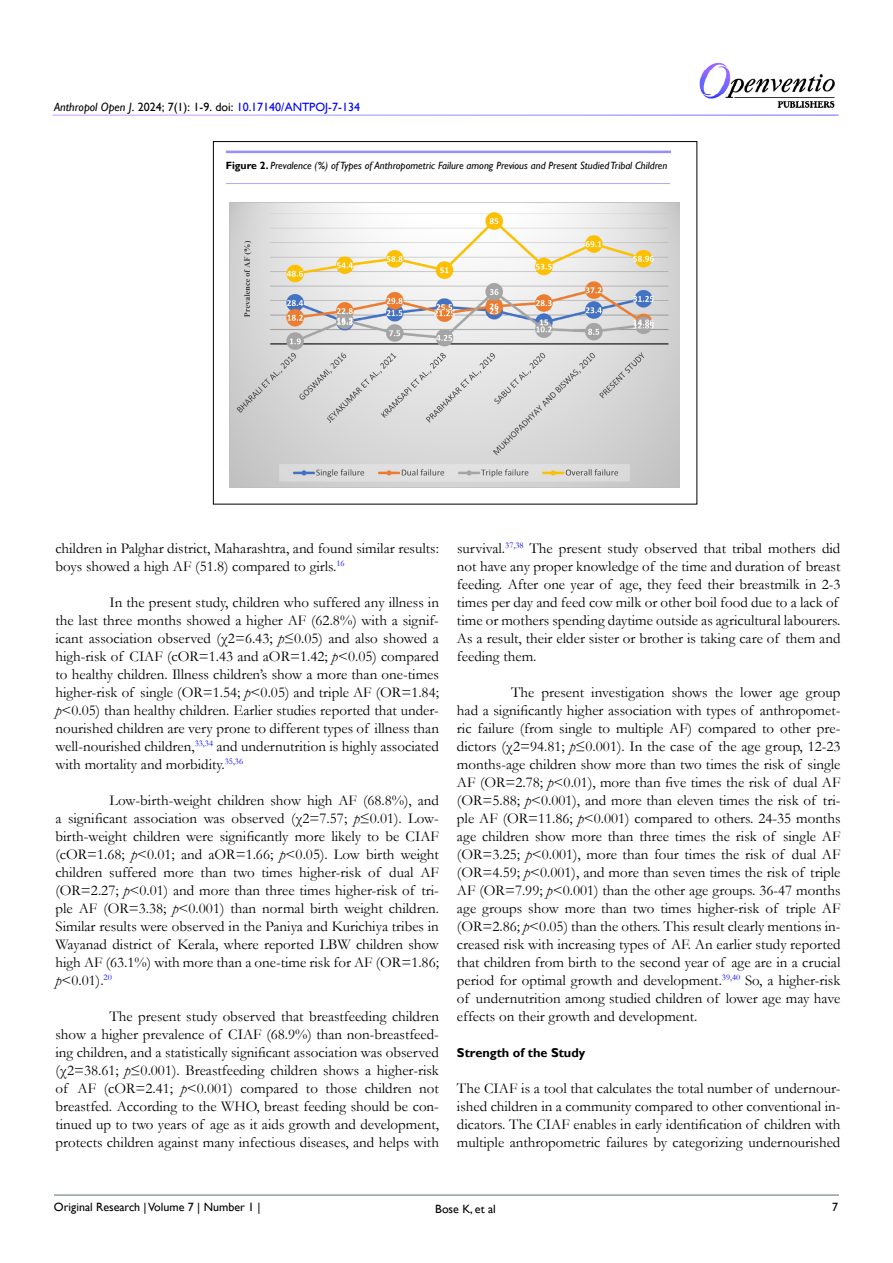
<style>
.page{position:relative;width:893px;height:1263px;background:#fff}
.page>*{position:absolute;margin:0;border:0;box-sizing:border-box;transform-origin:0 0}
.t1{font:15px/18px "Garamond";color:#000;text-align:justify}
.t2{font:700 12.75px "Gill Sans";color:#000}
.t3{font:12px "Gill Sans";color:#0000fa}
.t4{font:12px "Gill Sans";color:#000}
.t5{font:italic 10.5px "Gill Sans";color:#000}
.s1{font-style:italic;color:#000}
.s2{color:#000}
.s3{font-weight:700;font-style:normal}
.s4{font-style:italic}
</style>
<div class="page">
<hr style="left:54px;top:1195px;width:785px;height:1px;background:#597068">
<img style="left:700px;top:62px;width:135px;height:46px">
<img style="left:230px;top:203px;width:449px;height:285px">
<div style="left:213px;top:139px;width:470px;height:15px;background:#f6f1f3;opacity:.75"></div>
<div style="left:211px;top:173px;width:471px;height:12px;background:#f6f1f3;opacity:.75"></div>
<p class="t3" style="left:54px;top:100px;width:308px"><span class="s1">Anthropol Open J</span><span class="s2">. 2024; 7(1): 1-9. doi:</span> 10.17140/ANTPOJ-7-134</p>
<p class="t5" style="left:226px;top:159px;width:443px"><span class="s3">Figure 2.</span> Prevalence (%) of Types of Anthropometric Failure among Previous and Present Studied Tribal Children</p>
<p class="t1" style="left:55px;top:539px;width:385px">children in Palghar district, Maharashtra, and found similar results: boys showed a high AF (51.8) compared to girls.<sup>16</sup></p>
<p class="t1" style="left:55px;top:593px;width:385px;text-indent:54px">In the present study, children who suffered any illness in the last three months showed a higher AF (62.8%) with a signif&shy;icant association observed (χ2=6.43; <span class="s4">p</span>≤0.05) and also showed a high-risk of CIAF (cOR=1.43 and aOR=1.42; <span class="s4">p</span>&lt;0.05) compared to healthy children. Illness children’s show a more than one-times higher-risk of single (OR=1.54; <span class="s4">p</span>&lt;0.05) and triple AF (OR=1.84; <span class="s4">p</span>&lt;0.05) than healthy children. Earlier studies reported that under&shy;nourished children are very prone to different types of illness than well-nourished children,<sup>33,34</sup> and undernutrition is highly associated with mortality and morbidity.<sup>35,36</sup></p>
<p class="t1" style="left:55px;top:791px;width:385px;text-indent:54px">Low-birth-weight children show high AF (68.8%), and a significant association was observed (χ2=7.57; <span class="s4">p</span>≤0.01). Low&shy;birth-weight children were significantly more likely to be CIAF (cOR=1.68; <span class="s4">p</span>&lt;0.01; and aOR=1.66; <span class="s4">p</span>&lt;0.05). Low birth weight children suffered more than two times higher-risk of dual AF (OR=2.27; <span class="s4">p</span>&lt;0.01) and more than three times higher-risk of tri&shy;ple AF (OR=3.38; <span class="s4">p</span>&lt;0.001) than normal birth weight children.<br>Similar results were observed in the Paniya and Kurichiya tribes in Wayanad district of Kerala, where reported LBW children show high AF (63.1%) with more than a one-time risk for AF (OR=1.86; <span class="s4">p</span>&lt;0.01).<sup>20</sup></p>
<p class="t1" style="left:55px;top:1007px;width:385px;text-indent:54px">The present study observed that breastfeeding children show a higher prevalence of CIAF (68.9%) than non-breastfeed&shy;ing children, and a statistically significant association was observed (χ2=38.61; <span class="s4">p</span>≤0.001). Breastfeeding children shows a higher-risk of AF (cOR=2.41; <span class="s4">p</span>&lt;0.001) compared to those children not breastfed. According to the WHO, breast feeding should be con&shy;tinued up to two years of age as it aids growth and development, protects children against many infectious diseases, and helps with</p>
<p class="t1" style="left:457px;top:539px;width:385px;text-align:left">survival.<sup>37,38</sup> The present study observed that tribal mothers did not have any proper knowledge of the time and duration of breast feeding. After one year of age, they feed their breastmilk in 2-3 times per day and feed cow milk or other boil food due to a lack of time or mothers spending daytime outside as agricultural labourers.<br>As a result, their elder sister or brother is taking care of them and feeding them.</p>
<p class="t1" style="left:457px;top:683px;width:385px;text-indent:54px">The present investigation shows the lower age group had a significantly higher association with types of anthropomet&shy;ric failure (from single to multiple AF) compared to other pre&shy;dictors (χ2=94.81; <span class="s4">p</span>≤0.001). In the case of the age group, 12-23 months-age children show more than two times the risk of single AF (OR=2.78; <span class="s4">p</span>&lt;0.01), more than five times the risk of dual AF (OR=5.88; <span class="s4">p</span>&lt;0.001), and more than eleven times the risk of tri&shy;ple AF (OR=11.86; <span class="s4">p</span>&lt;0.001) compared to others. 24-35 months age children show more than three times the risk of single AF (OR=3.25; <span class="s4">p</span>&lt;0.001), more than four times the risk of dual AF (OR=4.59; <span class="s4">p</span>&lt;0.001), and more than seven times the risk of triple AF (OR=7.99; <span class="s4">p</span>&lt;0.001) than the other age groups. 36-47 months age groups show more than two times higher-risk of triple AF (OR=2.86; <span class="s4">p</span>&lt;0.05) than the others. This result clearly mentions in&shy;creased risk with increasing types of AF. An earlier study reported that children from birth to the second year of age are in a crucial period for optimal growth and development.<sup>39,40</sup> So, a higher-risk of undernutrition among studied children of lower age may have effects on their growth and development.</p>
<p class="t2" style="left:457px;top:1045px;width:130px">Strength of the Study</p>
<p class="t1" style="left:457px;top:1079px;width:385px">The CIAF is a tool that calculates the total number of undernour&shy;ished children in a community compared to other conventional in&shy;dicators. The CIAF enables in early identification of children with multiple anthropometric failures by categorizing undernourished</p>
<p class="t4" style="left:54px;top:1200px;width:208px">Original Research | Volume 7 | Number 1 |</p>
<p class="t4" style="left:832px;top:1200px;width:7px">7</p>
<p class="t4" style="left:435px;top:1202px;width:62px">Bose K, et al</p>
</div>
